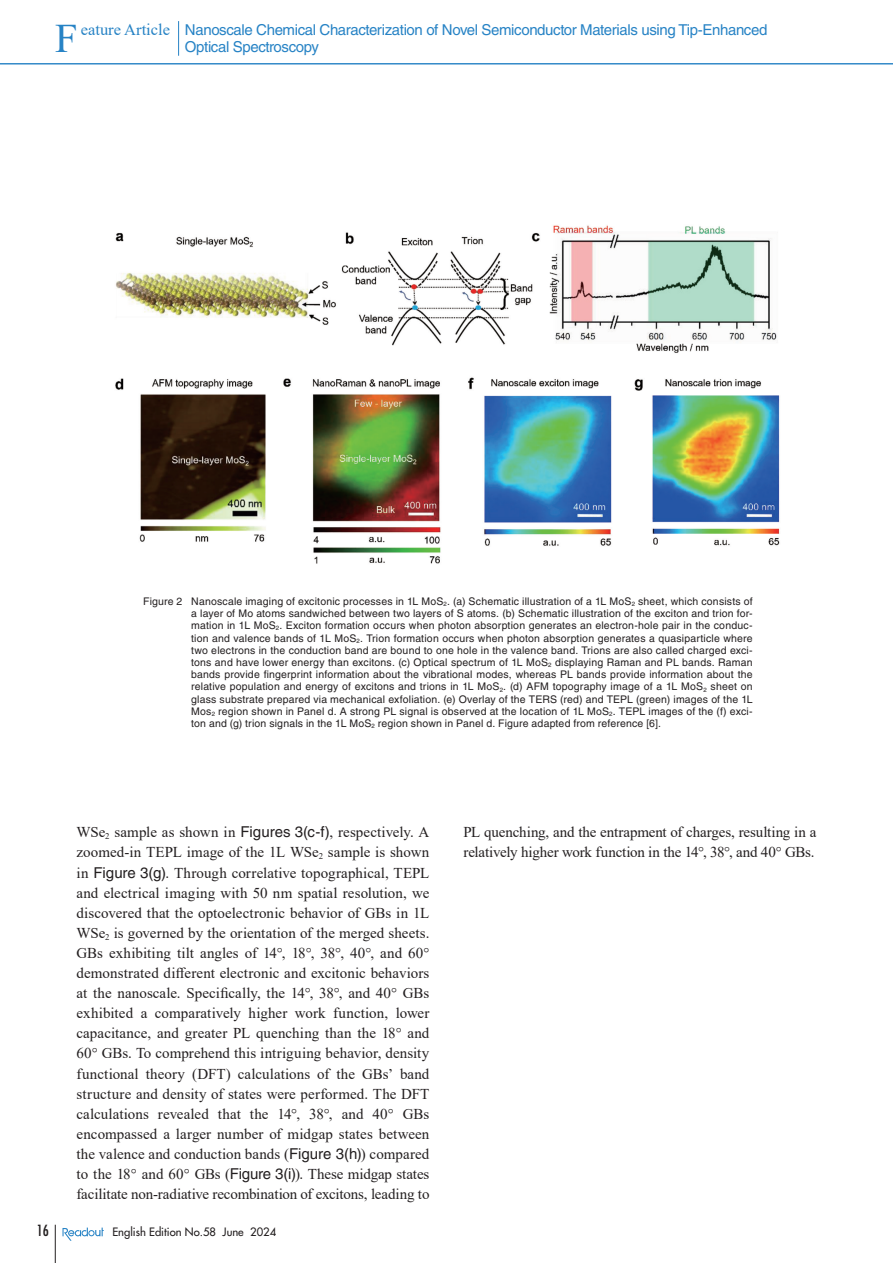
<style>
.page{position:relative;width:893px;height:1263px;background:#fff}
.page>*{position:absolute;margin:0;border:0;box-sizing:border-box;transform-origin:0 0}
.t1{font:40.5px "Times New Roman";color:#2783c5}
.t2{font:15px/20.1px "Times New Roman";letter-spacing:-.015em;color:#231f20;text-align:justify}
.t3{font:15px/16.5px "Helvetica LT Std";letter-spacing:-.025em;color:#2783c5}
.t4{font:condensed 15px "Futura Std";color:#231f20}
.t5{font:500 11.25px "Futura Std";color:#231f20}
.t6{font:10.5px/12.3px "Helvetica LT Std";letter-spacing:.015em;color:#231f20;text-align:justify}
.s1{font-family:"Times New Roman";font-size:16.5px}
.s2{font-family:"Helvetica LT Std"}
</style>
<div class="page">
<hr style="left:0;top:63px;width:893px;height:1px;background:#2783c5">
<hr style="left:55px;top:1225px;width:1px;height:38px;background:#231f20">
<svg style="left:63px;top:1227px;width:41px;height:14px"></svg>
<img style="left:115px;top:225px;width:665px;height:339px">
<hr style="left:178px;top:21px;width:1px;height:35px;background:#2783c5">
<h1 class="t1" style="left:55px;top:10px;width:24px">F</h1>
<h2 class="t3" style="left:185px;top:22px;width:584px;text-indent:-104px"><span class="s1">eature Article</span> Nanoscale Chemical Characterization of Novel Semiconductor Materials using Tip-Enhanced<br>Optical Spectroscopy</h2>
<p class="t6" style="left:191px;top:595px;width:563px;text-indent:-48px">Figure 2 Nanoscale imaging of excitonic processes in 1L MoS<sub>2</sub>. (a) Schematic illustration of a 1L MoS<sub>2</sub> sheet, which consists of a layer of Mo atoms sandwiched between two layers of S atoms. (b) Schematic illustration of the exciton and trion for&shy;mation in 1L MoS<sub>2</sub>. Exciton formation occurs when photon absorption generates an electron-hole pair in the conduc&shy;tion and valence bands of 1L MoS<sub>2</sub>. Trion formation occurs when photon absorption generates a quasiparticle where two electrons in the conduction band are bound to one hole in the valence band. Trions are also called charged exci&shy;tons and have lower energy than excitons. (c) Optical spectrum of 1L MoS<sub>2</sub> displaying Raman and PL bands. Raman bands provide fingerprint information about the vibrational modes, whereas PL bands provide information about the relative population and energy of excitons and trions in 1L MoS<sub>2</sub>. (d) AFM topography image of a 1L MoS<sub>2</sub> sheet on glass substrate prepared via mechanical exfoliation. (e) Overlay of the TERS (red) and TEPL (green) images of the 1L Mos<sub>2</sub> region shown in Panel d. A strong PL signal is observed at the location of 1L MoS<sub>2</sub>. TEPL images of the (f) exci&shy;ton and (g) trion signals in the 1L MoS<sub>2</sub> region shown in Panel d. Figure adapted from reference [6].</p>
<p class="t2" style="left:77px;top:822px;width:354px">WSe<sub>2</sub> sample as shown in <span class="s2">Figures 3(c-f)</span>, respectively. A zoomed-in TEPL image of the 1L WSe<sub>2</sub> sample is shown in <span class="s2">Figure 3(g)</span>. Through correlative topographical, TEPL and electrical imaging with 50 nm spatial resolution, we discovered that the optoelectronic behavior of GBs in 1L WSe<sub>2</sub> is governed by the orientation of the merged sheets.<br>GBs exhibiting tilt angles of 14°, 18°, 38°, 40°, and 60° demonstrated different electronic and excitonic behaviors at the nanoscale. Specifically, the 14°, 38°, and 40° GBs exhibited a comparatively higher work function, lower capacitance, and greater PL quenching than the 18° and 60° GBs. To comprehend this intriguing behavior, density functional theory (DFT) calculations of the GBs’ band structure and density of states were performed. The DFT calculations revealed that the 14°, 38°, and 40° GBs encompassed a larger number of midgap states between the valence and conduction bands (<span class="s2">Figure 3(h)</span>) compared to the 18° and 60° GBs (<span class="s2">Figure 3(i)</span>). These midgap states facilitate non-radiative recombination of excitons, leading to</p>
<h2 class="t2" style="left:463px;top:822px;width:354px">PL quenching, and the entrapment of charges, resulting in a relatively higher work function in the 14°, 38°, and 40° GBs.</h2>
<h2 class="t4" style="left:37px;top:1222px;width:14px">16</h2>
<p class="t5" style="left:112px;top:1225px;width:165px">English Edition No.58 June 2024</p>
</div>
